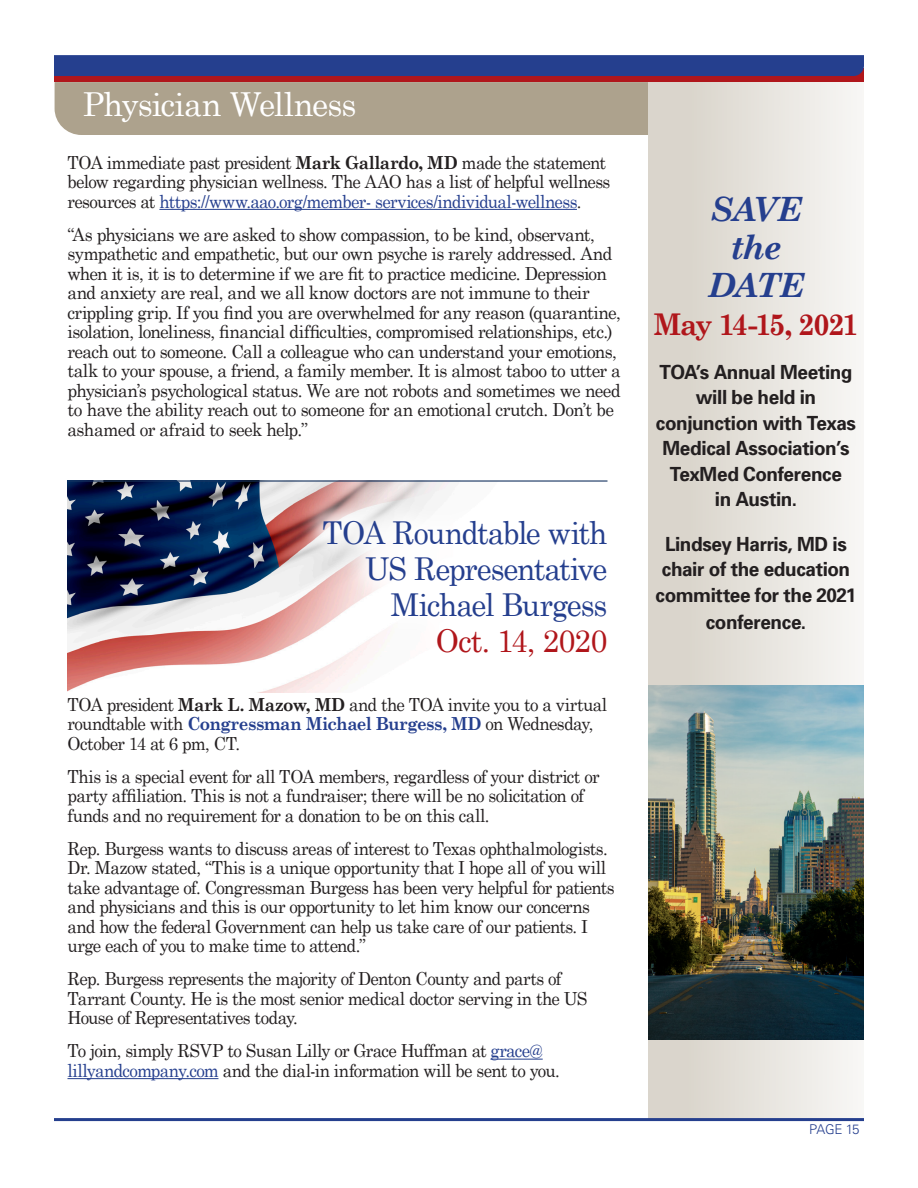
<style>
.page{position:relative;width:918px;height:1188px;background:#fff}
.page>*{position:absolute;margin:0;border:0;box-sizing:border-box;transform-origin:0 0}
.Blue_Subheads{font:italic 700 33.6px/37.7px "Century Schoolbook";letter-spacing:-.045em;color:#253f8e;text-align:center}
.t1{font:33px "Century Schoolbook";letter-spacing:-.025em;color:#fff}
.t2{font:31.5px/36px "Century Schoolbook";letter-spacing:-.035em;color:#253f8e;text-align:right;scale:.95 1}
.Blue_Subheads-2{font:700 30px "Century Schoolbook";letter-spacing:-.08em;color:#b0161b;scale:.95 1}
.Blue_Subheads-3{font:700 19.5px/25.5px "Univers";letter-spacing:-.02em;color:#231f20;text-align:center}
.t3{font:18px/19.5px "Century Schoolbook";letter-spacing:-.035em;color:#231f20;scale:.94 1}
.t4{font:18px/19.5px "Century Schoolbook";letter-spacing:-.035em;color:#231f20;scale:.96 1}
.t5{font:300 13.5px "Univers";letter-spacing:-.04em;color:#253f8e}
.s1{font-weight:700}
.s2{color:#253f8e}
.s3{color:#b0161b}
.s4{font-weight:700;color:#253f8e}
</style>
<div class="page">
<div style="left:648px;top:62px;width:216px;height:1058px;background:linear-gradient(to right,#d5d0c5,#f7f6f4)"></div>
<hr style="left:54px;top:1118px;width:810px;height:3px;background:#253f8e">
<div style="left:54px;top:69px;width:810px;height:13px;background:#b0161b"></div>
<div style="left:54px;top:55px;width:810px;height:21px;background:#253f8e"></div>
<img style="left:68px;top:482px;width:382px;height:210px">
<div style="left:55px;top:82px;width:593px;height:53px;background:#ada28d"></div>
<hr style="left:159px;top:209px;width:418px;height:1px;background:#253f8e">
<hr style="left:490px;top:1059px;width:53px;height:1px;background:#253f8e">
<hr style="left:68px;top:1078px;width:150px;height:1px;background:#253f8e">
<img style="left:648px;top:686px;width:216px;height:353px">
<div style="left:298px;top:496px;width:333px;height:185px;background:#fff;opacity:.85"></div>
<hr style="left:68px;top:480px;width:540px;height:2px;background:#173460">
<p class="t1" style="left:83px;top:83px;width:275px">Physician Wellness</p>
<p class="t3" style="left:68px;top:152px;width:579px">TOA immediate past president <span class="s1">Mark Gallardo, MD</span> made the statement below regarding physician wellness. The AAO has a list of helpful wellness resources at <span class="s2">https://www.aao.org/member- services/individual-wellness</span>.</p>
<p class="t4" style="left:68px;top:224px;width:578px">“As physicians we are asked to show compassion, to be kind, observant, sympathetic and empathetic, but our own psyche is rarely addressed. And when it is, it is to determine if we are fit to practice medicine. Depression and anxiety are real, and we all know doctors are not immune to their crippling grip. If you find you are overwhelmed for any reason (quarantine, isolation, loneliness, financial difficulties, compromised relationships, etc.) reach out to someone. Call a colleague who can understand your emotions, talk to your spouse, a friend, a family member. It is almost taboo to utter a physician’s psychological status. We are not robots and sometimes we need to have the ability reach out to someone for an emotional crutch. Don’t be ashamed or afraid to seek help.”</p>
<p class="t2" style="left:323px;top:514px;width:301px">TOA Roundtable with<br>US Representative<br>Michael Burgess<br><span class="s3">Oct. 14, 2020</span></p>
<p class="t3" style="left:68px;top:694px;width:576px">TOA president <span class="s1">Mark L. Mazow, MD</span> and the TOA invite you to a virtual roundtable with <span class="s4">Congressman Michael Burgess, MD</span> on Wednesday,<br>October 14 at 6 pm, CT.</p>
<p class="t3" style="left:68px;top:766px;width:567px">This is a special event for all TOA members, regardless of your district or party affiliation. This is not a fundraiser; there will be no solicitation of funds and no requirement for a donation to be on this call.</p>
<p class="t3" style="left:68px;top:838px;width:584px">Rep. Burgess wants to discuss areas of interest to Texas ophthalmologists.<br>Dr. Mazow stated, “This is a unique opportunity that I hope all of you will take advantage of. Congressman Burgess has been very helpful for patients and physicians and this is our opportunity to let him know our concerns and how the federal Government can help us take care of our patients. I urge each of you to make time to attend.”</p>
<p class="t3" style="left:68px;top:969px;width:555px">Rep. Burgess represents the majority of Denton County and parts of<br>Tarrant County. He is the most senior medical doctor serving in the US<br>House of Representatives today.</p>
<p class="t3" style="left:68px;top:1041px;width:525px">To join, simply RSVP to Susan Lilly or Grace Huffman at <span class="s2">grace@ lillyandcompany.com</span> and the dial-in information will be sent to you.</p>
<p class="Blue_Subheads" style="left:708px;top:190px;width:98px">SAVE the<br>DATE</p>
<p class="Blue_Subheads-2" style="left:653px;top:306px;width:218px">May 14-15, 2021</p>
<p class="Blue_Subheads-3" style="left:656px;top:359px;width:202px">TOA’s Annual Meeting will be held in conjunction with Texas<br>Medical Association’s<br>TexMed Conference<br>in Austin.</p>
<p class="Blue_Subheads-3" style="left:656px;top:531px;width:202px;line-height:26px">Lindsey Harris, MD is chair of the education committee for the 2021 conference.</p>
<p class="t5" style="left:809px;top:1121px;width:52px">PAGE 15</p>
</div>
